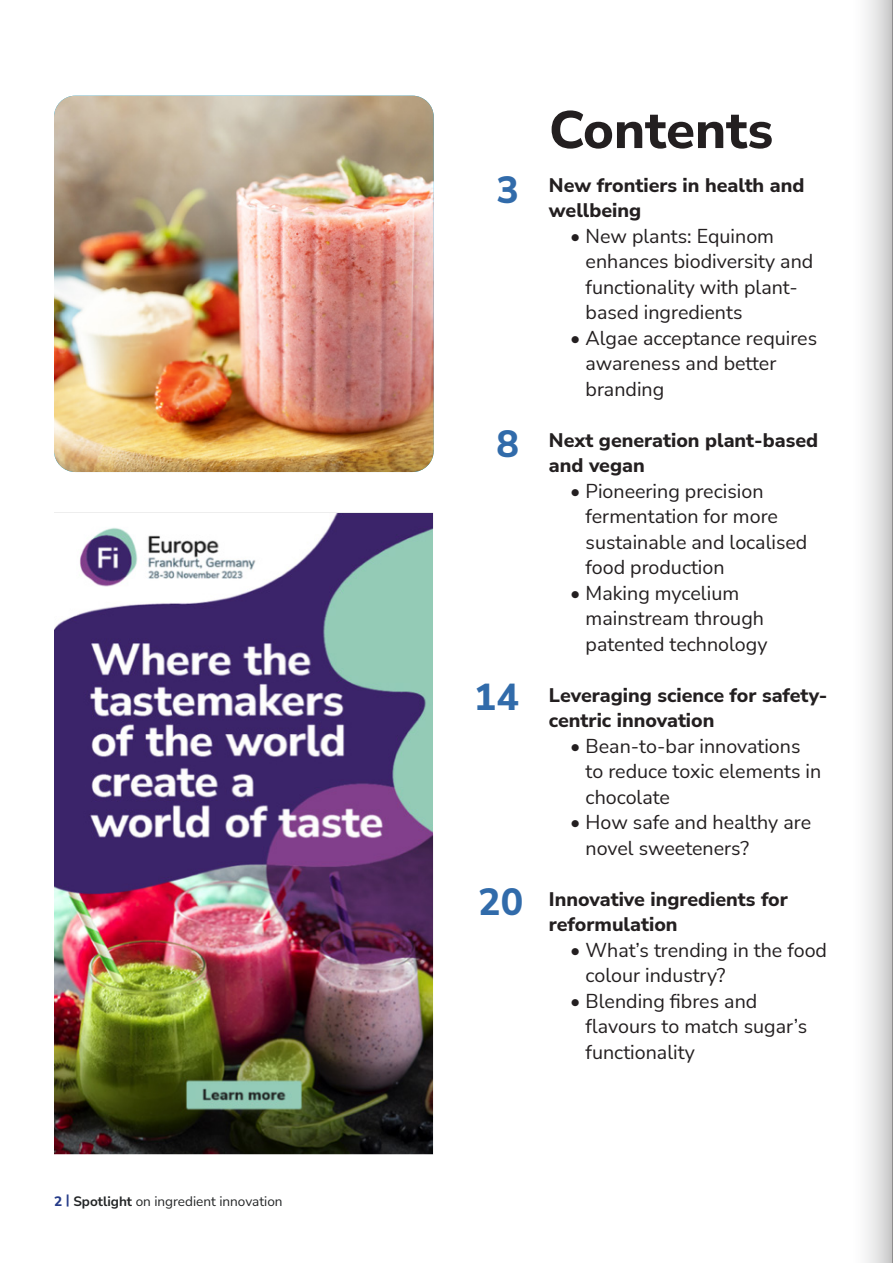
<style>
.page{position:relative;width:893px;height:1263px;background:#fff}
.page>*{position:absolute;margin:0;border:0;box-sizing:border-box;transform-origin:0 0}
.t1{font:800 52.5px "Nunito Sans";color:#231f20}
.t2{font:800 37.5px "Nunito Sans";color:#316baa}
.t3{font:19.65px/25.5px "Nunito Sans";color:#231f20}
.t4{font:800 19.65px/25.5px "Nunito Sans";color:#231f20}
.t5{font:13.5px "Nunito Sans";color:#222425}
.s1{font-weight:800;color:#263c89}
.s2{font-weight:700;color:#263c89}
.s3{font-weight:700}
</style>
<div class="page">
<img style="left:54px;top:96px;width:380px;height:376px">
<img style="left:54px;top:512px;width:380px;height:642px">
<svg style="left:866px;top:0;width:27px;height:1263px"></svg>
<p class="t5" style="left:54px;top:1192px;width:230px"><span class="s1">2</span> <span class="s2">|</span> <span class="s3">Spotlight</span> on ingredient innovation</p>
<p class="t2" style="left:496px;top:164px;width:24px">3</p>
<p class="t2" style="left:496px;top:417px;width:24px">8</p>
<p class="t2" style="left:474px;top:671px;width:46px">14</p>
<p class="t2" style="left:478px;top:876px;width:46px">20</p>
<p class="t1" style="left:549px;top:93px;width:226px">Contents</p>
<p class="t4" style="left:549px;top:171px;width:257px">New frontiers in health and wellbeing</p>
<p class="t3" style="left:586px;top:222px;width:229px;text-indent:-15px">• New plants: Equinom enhances biodiversity and functionality with plant&shy;based ingredients</p>
<p class="t3" style="left:586px;top:324px;width:233px;text-indent:-15px">• Algae acceptance requires awareness and better branding</p>
<p class="t4" style="left:549px;top:426px;width:271px">Next generation plant-based and vegan</p>
<p class="t3" style="left:586px;top:477px;width:223px;text-indent:-15px">• Pioneering precision fermentation for more sustainable and localised food production</p>
<p class="t3" style="left:586px;top:579px;width:183px;text-indent:-15px">• Making mycelium mainstream through patented technology</p>
<p class="t4" style="left:549px;top:681px;width:280px">Leveraging science for safety&shy;centric innovation</p>
<p class="t3" style="left:586px;top:732px;width:237px;text-indent:-15px">• Bean-to-bar innovations to reduce toxic elements in chocolate</p>
<p class="t3" style="left:586px;top:809px;width:227px;text-indent:-15px">• How safe and healthy are novel sweeteners?</p>
<p class="t4" style="left:549px;top:885px;width:240px">Innovative ingredients for reformulation</p>
<p class="t3" style="left:586px;top:936px;width:243px;text-indent:-15px">• What’s trending in the food colour industry?</p>
<p class="t3" style="left:586px;top:987px;width:223px;text-indent:-15px">• Blending fibres and flavours to match sugar’s functionality</p>
</div>
